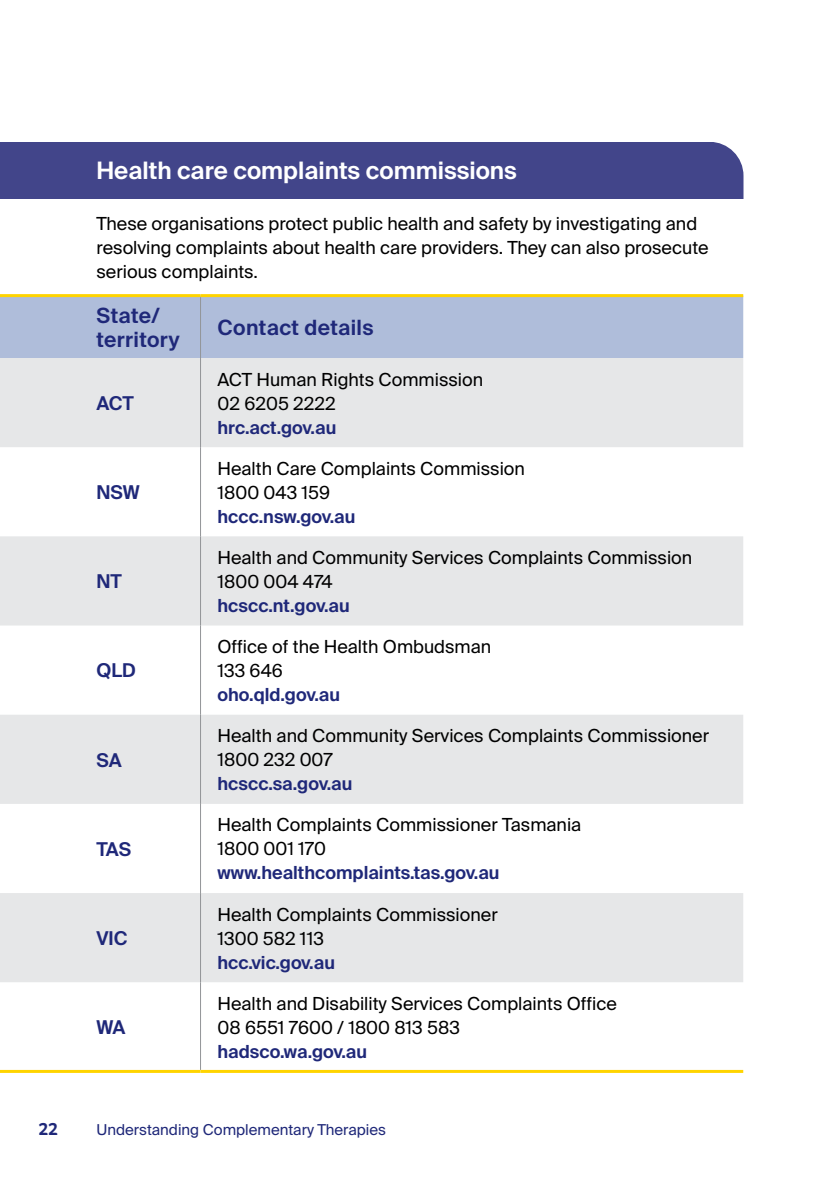
<style>
.page{position:relative;width:840px;height:1191px;background:#fff}
.page>*{position:absolute;margin:0;border:0;box-sizing:border-box;transform-origin:0 0}
.t1{font:600 24px "Suisse Intl";color:#fff}
.t2{font:600 21px/24px "Suisse Intl";letter-spacing:.015em;color:#1f2879}
.t3{font:600 19px "Suisse Intl";color:#1f2879}
.t4{font:18px/24px "Suisse Intl";color:#000}
.t5{font:600 18px "Suisse Intl";color:#1f2879}
.t6{font:700 18px "Foco CC";color:#1f2879}
.t7{font:15px "Suisse Intl";color:#1f2879}
</style>
<div class="page">
<div style="left:0;top:142px;width:743px;height:56px;background:#42458a"></div>
<div style="left:0;top:297px;width:743px;height:61px;background:#afbdda"></div>
<svg style="left:0;top:358px;width:743px;height:624px;fill:#e6e7e8"></svg>
<hr style="left:200px;top:297px;width:1px;height:61px;background:#939598">
<hr style="left:200px;top:358px;width:1px;height:89px;background:#939598">
<hr style="left:200px;top:447px;width:1px;height:89px;background:#939598">
<hr style="left:200px;top:536px;width:1px;height:89px;background:#939598">
<hr style="left:200px;top:625px;width:1px;height:89px;background:#939598">
<hr style="left:200px;top:714px;width:1px;height:90px;background:#939598">
<hr style="left:200px;top:804px;width:1px;height:89px;background:#939598">
<hr style="left:200px;top:893px;width:1px;height:89px;background:#939598">
<hr style="left:200px;top:982px;width:1px;height:88px;background:#939598">
<hr style="left:0;top:1070px;width:200px;height:3px;background:#ffd400">
<hr style="left:200px;top:1070px;width:543px;height:3px;background:#ffd400">
<hr style="left:0;top:294px;width:200px;height:3px;background:#ffd400">
<hr style="left:200px;top:294px;width:543px;height:3px;background:#ffd400">
<h1 class="t1" style="left:96px;top:157px;width:422px">Health care complaints commissions</h1>
<p class="t4" style="left:96px;top:212px;width:613px">These organisations protect public health and safety by investigating and resolving complaints about health care providers. They can also prosecute serious complaints.</p>
<p class="t2" style="left:96px;top:304px;width:85px">State/ territory</p>
<p class="t2" style="left:217px;top:316px;width:157px">Contact details</p>
<p class="t3" style="left:96px;top:392px;width:39px">ACT</p>
<p class="t3" style="left:96px;top:481px;width:45px">NSW</p>
<p class="t3" style="left:96px;top:570px;width:27px">NT</p>
<p class="t3" style="left:96px;top:660px;width:41px">QLD</p>
<p class="t3" style="left:96px;top:749px;width:27px">SA</p>
<p class="t3" style="left:96px;top:838px;width:36px">TAS</p>
<p class="t3" style="left:96px;top:927px;width:32px">VIC</p>
<p class="t3" style="left:96px;top:1016px;width:31px">WA</p>
<p class="t4" style="left:217px;top:367px;width:267px">ACT Human Rights Commission<br>02 6205 2222</p>
<p class="t5" style="left:217px;top:417px;width:120px">hrc.act.gov.au</p>
<p class="t4" style="left:217px;top:456px;width:309px">Health Care Complaints Commission<br>1800 043 159</p>
<p class="t5" style="left:217px;top:506px;width:139px">hccc.nsw.gov.au</p>
<p class="t4" style="left:217px;top:545px;width:476px">Health and Community Services Complaints Commission<br>1800 004 474</p>
<p class="t5" style="left:217px;top:595px;width:134px">hcscc.nt.gov.au</p>
<p class="t4" style="left:217px;top:635px;width:275px">Office of the Health Ombudsman<br>133 646</p>
<p class="t5" style="left:217px;top:684px;width:124px">oho.qld.gov.au</p>
<p class="t4" style="left:217px;top:724px;width:493px">Health and Community Services Complaints Commissioner<br>1800 232 007</p>
<p class="t5" style="left:217px;top:773px;width:136px">hcscc.sa.gov.au</p>
<p class="t4" style="left:217px;top:813px;width:365px">Health Complaints Commissioner Tasmania<br>1800 001 170</p>
<p class="t5" style="left:217px;top:862px;width:283px">www.healthcomplaints.tas.gov.au</p>
<p class="t4" style="left:217px;top:902px;width:281px">Health Complaints Commissioner<br>1300 582 113</p>
<p class="t5" style="left:217px;top:952px;width:119px">hcc.vic.gov.au</p>
<p class="t4" style="left:217px;top:991px;width:401px">Health and Disability Services Complaints Office<br>08 6551 7600 / 1800 813 583</p>
<p class="t5" style="left:217px;top:1041px;width:151px">hadsco.wa.gov.au</p>
<p class="t6" style="left:38px;top:1117px;width:21px">22</p>
<p class="t7" style="left:96px;top:1121px;width:291px">Understanding Complementary Therapies</p>
</div>
